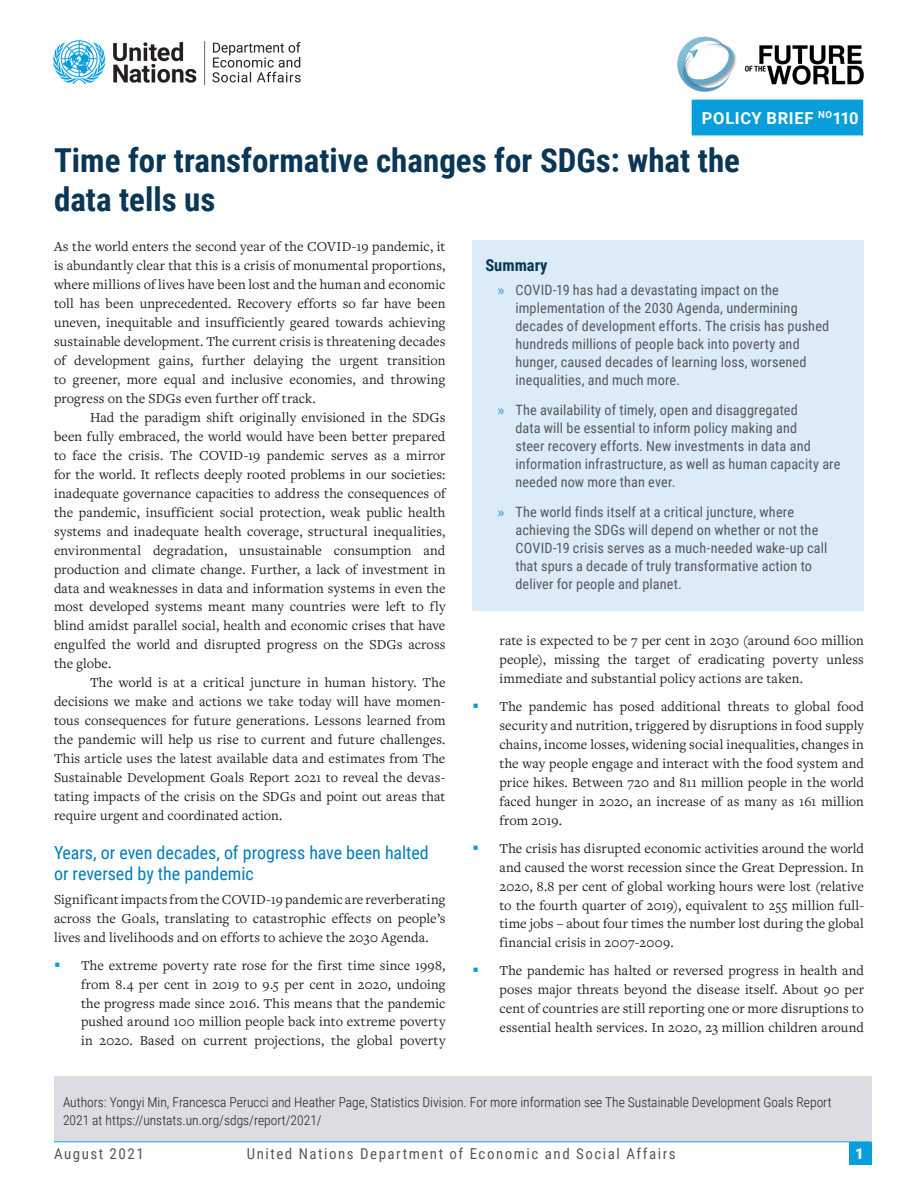
<style>
.page{position:relative;width:918px;height:1188px;background:#fff}
.page>*{position:absolute;margin:0;border:0;box-sizing:border-box;transform-origin:0 0}
.t1{font:700 33px/39.2px "Roboto Condensed";color:#093755}
.HL2{font:18px/21.1px "Roboto Condensed";color:#007dbb}
.PolicyBriefHead{font:700 16.5px "Roboto";letter-spacing:.04em;color:#fff}
.Summary_box{font:700 16.5px "Roboto Condensed";color:#093755}
.t2{font:15px "Roboto Condensed";letter-spacing:.1em;color:#57585a}
.t3{font:900 15px "Roboto";color:#fff}
.BodyText{font:14.25px/18.9px "Freight Text Pro";letter-spacing:.005em;color:#231f20;text-align:justify}
.BodyText1st{font:14.25px/18.9px "Freight Text Pro";letter-spacing:.005em;color:#231f20;text-align:justify}
.t4{font:14.25px/18px "Roboto Condensed";letter-spacing:.01em;color:#57585a}
.Figure_head_1{font:300 13.5px/18px "Roboto Condensed";color:#231f20}
.s1{font-family:"Roboto";font-weight:700;color:#48ace0}
</style>
<div class="page">
<div style="left:849px;top:1142px;width:22px;height:23px;background:#069edb"></div>
<hr style="left:54px;top:1141px;width:818px;height:1px;background:#069edb">
<div style="left:691px;top:98px;width:173px;height:39px;background:#079edb"></div>
<div style="left:689px;top:97px;width:177px;height:41px;border:2px solid #fff"></div>
<img style="left:53px;top:40px;width:248px;height:46px">
<div style="left:54px;top:1076px;width:818px;height:65px;background:#dcdce2"></div>
<div style="left:472px;top:240px;width:391px;height:370px;background:#dbebf8"></div>
<img style="left:677px;top:36px;width:187px;height:56px">
<p class="PolicyBriefHead" style="left:702px;top:107px;width:158px">POLICY BRIEF <sup>NO</sup>110</p>
<p class="t1" style="left:54px;top:140px;width:688px">Time for transformative changes for SDGs: what the data tells us</p>
<p class="BodyText1st" style="left:54px;top:237px;width:393px">As the world enters the second year of the COVID-19 pandemic, it is abundantly clear that this is a crisis of monumental proportions, where millions of lives have been lost and the human and economic toll has been unprecedented. Recovery efforts so far have been uneven, inequitable and insufficiently geared towards achieving sustainable development. The current crisis is threatening decades of development gains, further delaying the urgent transition to greener, more equal and inclusive economies, and throwing progress on the SDGs even further off track.</p>
<p class="BodyText" style="left:54px;top:407px;width:393px;text-indent:36px">Had the paradigm shift originally envisioned in the SDGs been fully embraced, the world would have been better prepared to face the crisis. The COVID-19 pandemic serves as a mirror for the world. It reflects deeply rooted problems in our societies: inadequate governance capacities to address the consequences of the pandemic, insufficient social protection, weak public health systems and inadequate health coverage, structural inequalities, environmental degradation, unsustainable consumption and production and climate change. Further, a lack of investment in data and weaknesses in data and information systems in even the most developed systems meant many countries were left to fly blind amidst parallel social, health and economic crises that have engulfed the world and disrupted progress on the SDGs across the globe.</p>
<p class="BodyText" style="left:54px;top:673px;width:393px;text-indent:36px">The world is at a critical juncture in human history. The decisions we make and actions we take today will have momen&shy;tous consequences for future generations. Lessons learned from the pandemic will help us rise to current and future challenges.<br>This article uses the latest available data and estimates from The Sustainable Development Goals Report 2021 to reveal the devas&shy;tating impacts of the crisis on the SDGs and point out areas that require urgent and coordinated action.</p>
<p class="HL2" style="left:54px;top:841px;width:376px">Years, or even decades, of progress have been halted or reversed by the pandemic</p>
<p class="BodyText1st" style="left:54px;top:889px;width:393px">Significant impacts from the COVID-19 pandemic are reverberating across the Goals, translating to catastrophic effects on people’s lives and livelihoods and on efforts to achieve the 2030 Agenda.</p>
<p class="BodyText" style="left:81px;top:955px;width:366px">The extreme poverty rate rose for the first time since 1998, from 8.4 per cent in 2019 to 9.5 per cent in 2020, undoing the progress made since 2016. This means that the pandemic pushed around 100 million people back into extreme poverty in 2020. Based on current projections, the global poverty</p>
<p class="Summary_box" style="left:485px;top:253px;width:64px">Summary</p>
<p class="t4" style="left:515px;top:280px;width:315px;text-indent:-18px"><span class="s1">»</span> COVID-19 has had a devastating impact on the implementation of the 2030 Agenda, undermining decades of development efforts. The crisis has pushed hundreds millions of people back into poverty and hunger, caused decades of learning loss, worsened inequalities, and much more.</p>
<p class="t4" style="left:515px;top:400px;width:327px;text-indent:-18px"><span class="s1">»</span> The availability of timely, open and disaggregated<br>data will be essential to inform policy making and<br>steer recovery efforts. New investments in data and information infrastructure, as well as human capacity are needed now more than ever.</p>
<p class="t4" style="left:515px;top:502px;width:314px;text-indent:-18px"><span class="s1">»</span> The world finds itself at a critical juncture, where achieving the SDGs will depend on whether or not the COVID-19 crisis serves as a much-needed wake-up call that spurs a decade of truly transformative action to deliver for people and planet.</p>
<p class="BodyText" style="left:500px;top:631px;width:366px">rate is expected to be 7 per cent in 2030 (around 600 million people), missing the target of eradicating poverty unless immediate and substantial policy actions are taken.</p>
<p class="BodyText" style="left:500px;top:697px;width:366px">The pandemic has posed additional threats to global food security and nutrition, triggered by disruptions in food supply chains, income losses, widening social inequalities, changes in the way people engage and interact with the food system and price hikes. Between 720 and 811 million people in the world faced hunger in 2020, an increase of as many as 161 million from 2019.</p>
<p class="BodyText" style="left:500px;top:838px;width:366px">The crisis has disrupted economic activities around the world and caused the worst recession since the Great Depression. In 2020, 8.8 per cent of global working hours were lost (relative to the fourth quarter of 2019), equivalent to 255 million full&shy;time jobs – about four times the number lost during the global financial crisis in 2007-2009.</p>
<p class="BodyText" style="left:500px;top:961px;width:366px">The pandemic has halted or reversed progress in health and poses major threats beyond the disease itself. About 90 per cent of countries are still reporting one or more disruptions to essential health services. In 2020, 23 million children around</p>
<p class="Figure_head_1" style="left:63px;top:1092px;width:770px">Authors: Yongyi Min, Francesca Perucci and Heather Page, Statistics Division. For more information see The Sustainable Development Goals Report<br>2021 at https://unstats.un.org/sdgs/report/2021/</p>
<p class="t2" style="left:54px;top:1143px;width:91px">August 2021</p>
<p class="t2" style="left:247px;top:1143px;width:430px">United Nations Department of Economic and Social Affairs</p>
<p class="t3" style="left:855px;top:1143px;width:10px">1</p>
</div>
